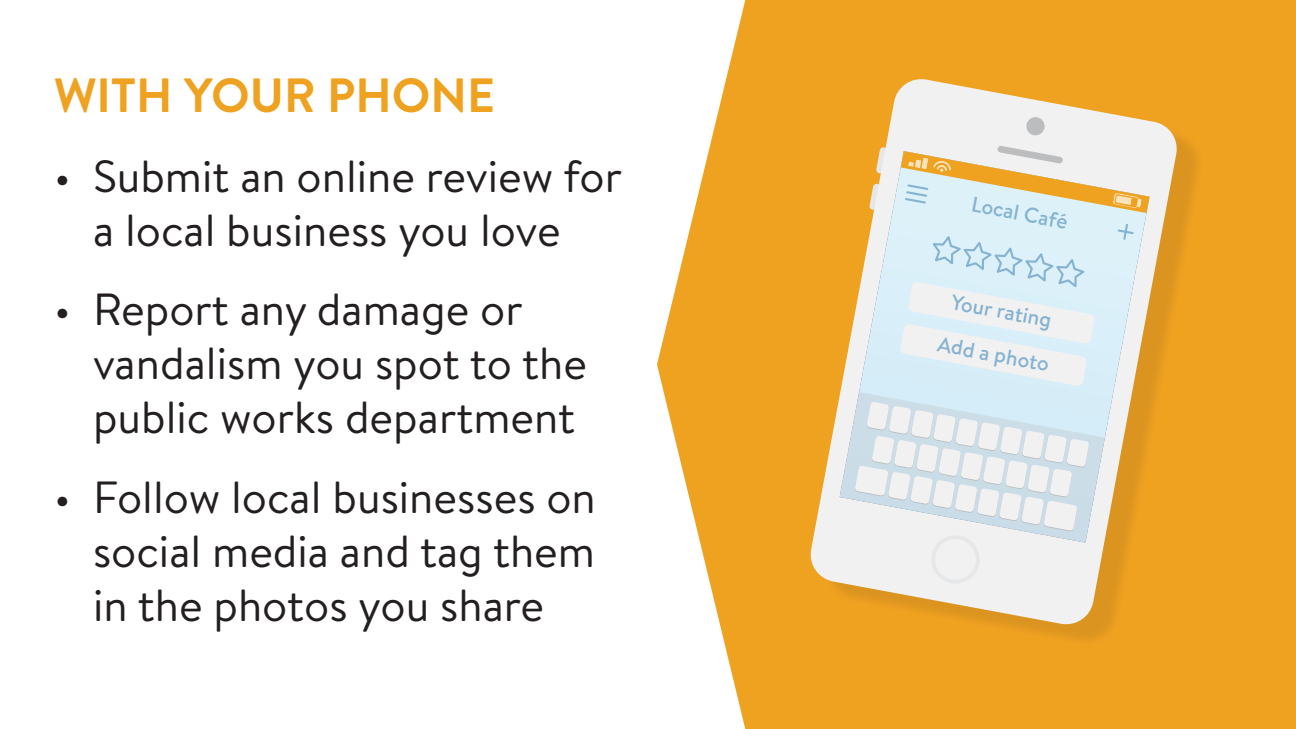
<style>
.page{position:relative;width:1296px;height:729px;background:#fff}
.page>*{position:absolute;margin:0;border:0;box-sizing:border-box;transform-origin:0 0}
.t1{font:700 48px "Brandon Text";color:#efa120}
.t2{font:45px/54px "Brandon Text";color:#231f20;text-align:center}
.t3{font:500 21.3px/43.7px "Brandon Text";color:#85b3d1}
</style>
<div class="page">
<svg style="left:657px;top:0;width:639px;height:729px;fill:#efa120"></svg>
<div style="left:824px;top:87px;width:380px;height:560px;background:#231f20;opacity:.1"></div>
<svg style="left:808px;top:77px;width:371px;height:550px;fill:#efa120"></svg>
<svg style="left:1026px;top:116px;width:19px;height:20px"></svg>
<svg style="left:840px;top:151px;width:310px;height:392px"></svg>
<svg style="left:840px;top:392px;width:265px;height:151px"></svg>
<svg style="left:855px;top:402px;width:234px;height:184px"></svg>
<svg style="left:900px;top:234px;width:195px;height:152px"></svg>
<svg style="left:1116px;top:222px;width:19px;height:19px"></svg>
<svg style="left:901px;top:146px;width:249px;height:67px"></svg>
<p class="t1" style="left:54px;top:62px;width:442px">WITH YOUR PHONE</p>
<p class="t2" style="left:54px;top:148px;width:570px">• Submit an online review for a local business you love</p>
<p class="t2" style="left:93px;top:281px;width:496px;text-align:left;text-indent:-39px">• Report any damage or vandalism you spot to the public works department</p>
<p class="t2" style="left:93px;top:469px;width:504px;text-align:justify;text-indent:-39px">• Follow local businesses on social media and tag them in the photos you share</p>
<p class="t3" style="left:976px;top:182px;width:99px;rotate:11deg">Local Café</p>
<p class="t3" style="left:951px;top:278px;width:115px;rotate:11deg">Your rating<br>Add a photo</p>
</div>
